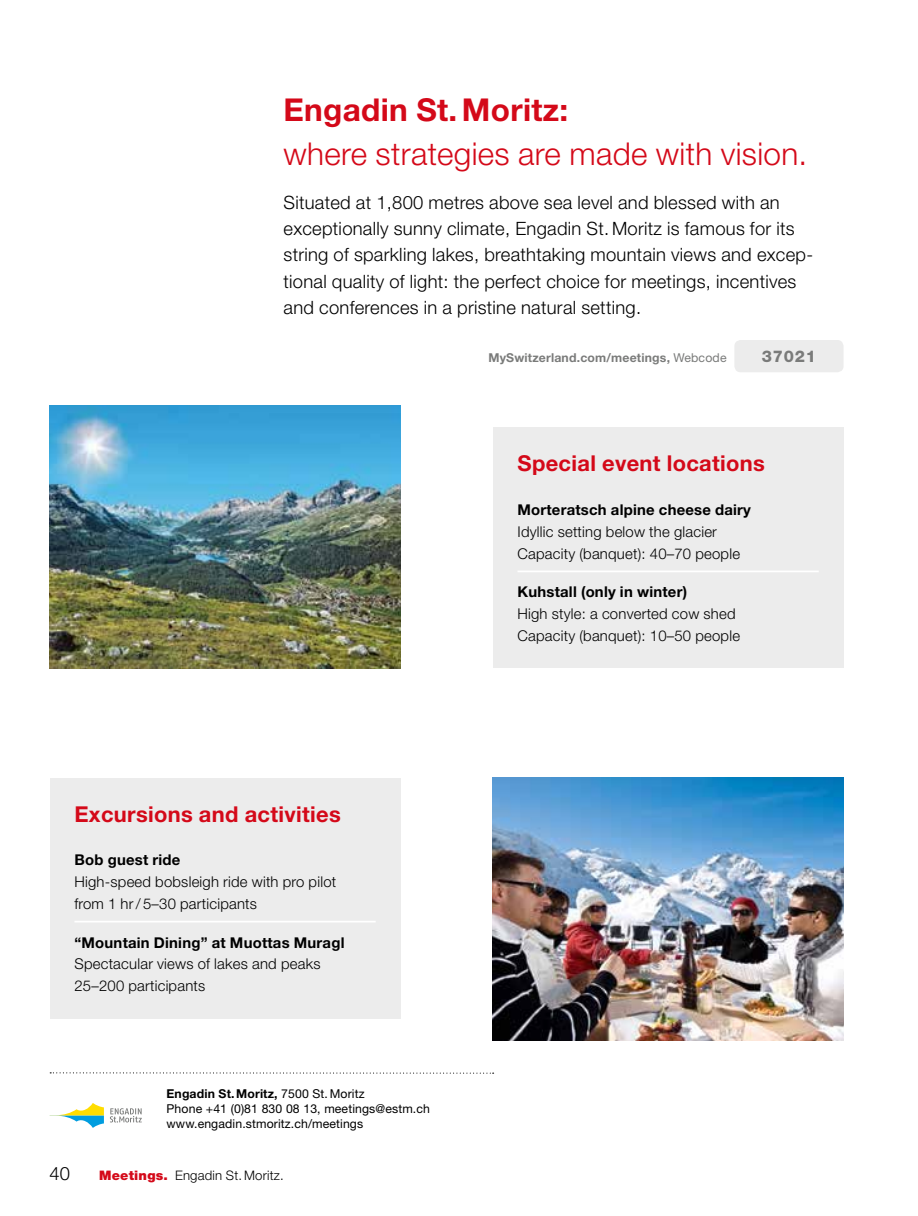
<style>
.page{position:relative;width:918px;height:1216px;background:#fff}
.page>*{position:absolute;margin:0;border:0;box-sizing:border-box;transform-origin:0 0}
.t1{font:300 31.5px "Helvetica Neue LT Pro";letter-spacing:.01em;color:#d40919}
.t2{font:700 31.5px "Helvetica Neue LT Pro";letter-spacing:.01em;color:#d40919}
.t3{font:700 21.88px "Helvetica Neue LT Pro";letter-spacing:.015em;color:#d40919}
.t4{font:300 18.38px/26.2px "Helvetica Neue LT Pro";letter-spacing:.015em;color:#000}
.t5{font:800 16.1px "Helvetica Neue LT Pro";letter-spacing:.05em;color:#7a7b7a}
.t6{font:300 14.88px/21.9px "Helvetica Neue LT Pro";letter-spacing:.015em;color:#000}
.t7{font:700 14.88px "Helvetica Neue LT Pro";letter-spacing:.015em;color:#000}
.t8{font:300 13.12px "Helvetica Neue LT Pro";letter-spacing:.015em;color:#000}
.t9{font:12.25px/14.9px "Helvetica Neue LT Pro";letter-spacing:.01em;color:#000}
.t10{font:700 12.25px "Helvetica Neue LT Pro";letter-spacing:.015em;color:#7a7b7a}
.s1{font-weight:400}
.s2{font-weight:700}
.s3{font-weight:900;color:#d40919}
</style>
<div class="page">
<div style="left:734px;top:340px;width:109px;height:32px;background:#ececec;border-radius:6px"></div>
<img style="left:50px;top:405px;width:350px;height:263px">
<img style="left:493px;top:777px;width:350px;height:263px">
<svg style="left:50px;top:1103px;width:54px;height:24px"></svg>
<svg style="left:110px;top:1108px;width:32px;height:14px"></svg>
<svg style="left:50px;top:1072px;width:444px;height:1px"></svg>
<div style="left:493px;top:427px;width:350px;height:241px;background:#ececec"></div>
<hr style="left:517px;top:570px;width:302px;height:2px;background:#fff">
<div style="left:50px;top:777px;width:350px;height:241px;background:#ececec"></div>
<hr style="left:74px;top:920px;width:302px;height:2px;background:#fff">
<h1 class="t2" style="left:283px;top:90px;width:286px">Engadin St.Moritz:</h1>
<h1 class="t1" style="left:283px;top:134px;width:525px">where strategies are made with vision.</h1>
<p class="t4" style="left:283px;top:189px;width:531px">Situated at 1,800 metres above sea level and blessed with an exceptionally sunny climate, Engadin St. Moritz is famous for its string of sparkling lakes, breathtaking mountain views and excep&shy;tional quality of light: the perfect choice for meetings, incentives and conferences in a pristine natural setting.</p>
<p class="t10" style="left:488px;top:350px;width:240px">MySwitzerland.com/meetings, <span class="s1">Webcode</span></p>
<p class="t5" style="left:762px;top:346px;width:56px">37021</p>
<p class="t3" style="left:74px;top:799px;width:268px">Excursions and activities</p>
<p class="t7" style="left:74px;top:850px;width:107px">Bob guest ride</p>
<p class="t6" style="left:74px;top:870px;width:263px">High-speed bobsleigh ride with pro pilot from 1 hr/ 5–30 participants</p>
<p class="t7" style="left:74px;top:932px;width:272px">“Mountain Dining” at Muottas Muragl</p>
<p class="t6" style="left:74px;top:952px;width:248px">Spectacular views of lakes and peaks<br>25–200 participants</p>
<p class="t4" style="left:50px;top:1159px;width:22px">40</p>
<p class="t9" style="left:167px;top:1085px;width:265px"><span class="s2">Engadin St.Moritz,</span> 7500 St.Moritz<br>Phone +41 (0)81 830 08 13, meetings@estm.ch www.engadin.stmoritz.ch/meetings</p>
<p class="t8" style="left:99px;top:1167px;width:186px"><span class="s3">Meetings.</span> Engadin St. Moritz.</p>
<p class="t3" style="left:517px;top:449px;width:249px">Special event locations</p>
<p class="t7" style="left:517px;top:500px;width:235px">Morteratsch alpine cheese dairy</p>
<p class="t6" style="left:517px;top:520px;width:224px">Idyllic setting below the glacier<br>Capacity (banquet): 40–70 people</p>
<p class="t7" style="left:517px;top:582px;width:171px">Kuhstall (only in winter)</p>
<p class="t6" style="left:517px;top:602px;width:224px">High style: a converted cow shed<br>Capacity (banquet): 10–50 people</p>
</div>
